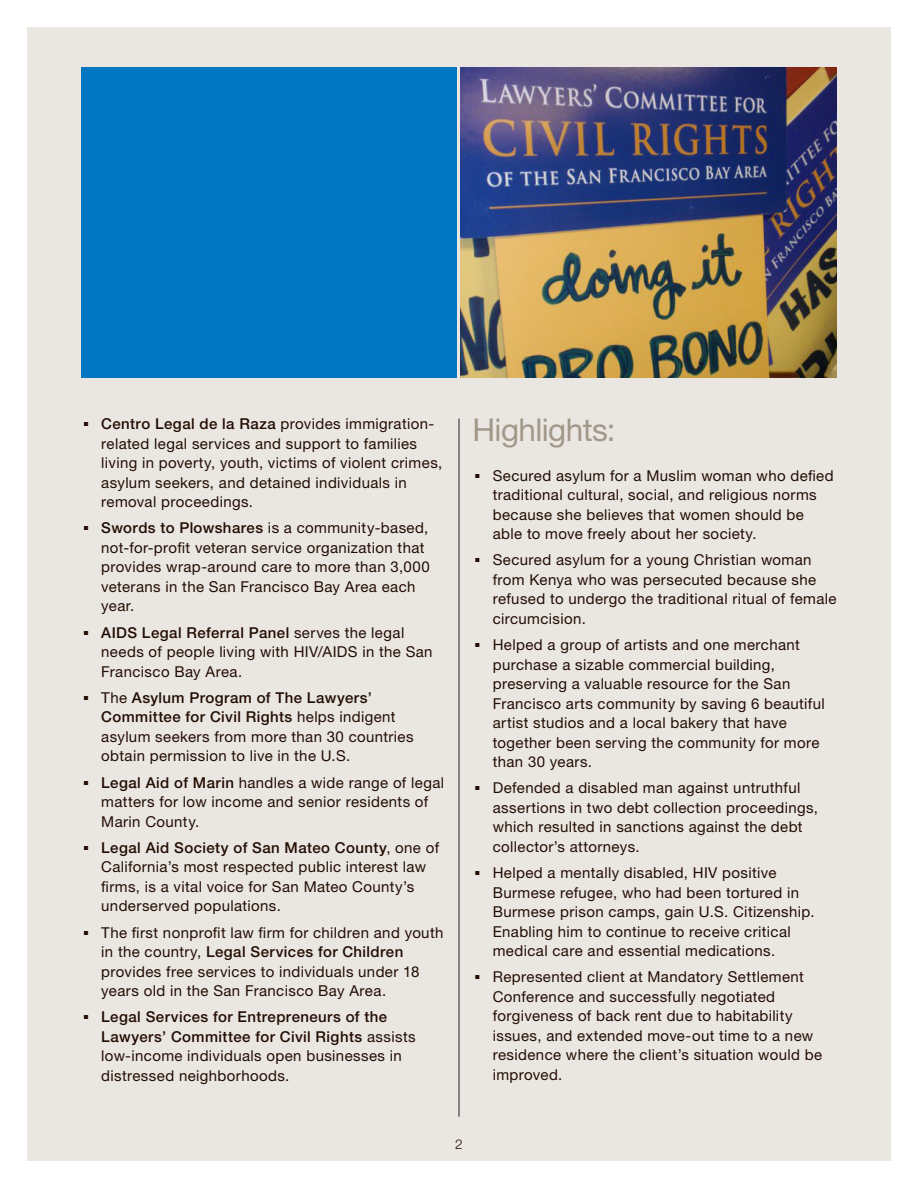
<style>
.page{position:relative;width:918px;height:1188px;background:#fff}
.page>*{position:absolute;margin:0;border:0;box-sizing:border-box;transform-origin:0 0}
.t1{font:36px "Helvetica Neue LT Std";color:#230d02}
.Section_Headers{font:31.5px "Helvetica Neue LT Std";letter-spacing:-.015em;color:#a1988a}
.t2{font:15px/19.5px "Helvetica Neue LT Std";letter-spacing:.025em;color:#230d02}
.t3{font:300 13.5px "Helvetica Neue LT Std";color:#230d02}
.s1{font-weight:500}
</style>
<div class="page">
<div style="left:27px;top:27px;width:864px;height:1134px;background:#eae7e3"></div>
<hr style="left:459px;top:418px;width:1px;height:699px;background:#231f20">
<img style="left:461px;top:68px;width:375px;height:310px">
<div style="left:81px;top:68px;width:376px;height:310px;background:#0077c0"></div>
<p class="t1" style="left:81px;top:392px;width:12px">.</p>
<p class="t2" style="left:101px;top:414px;width:343px"><span class="s1">Centro Legal de la Raza</span> provides immigration&shy;related legal services and support to families living in poverty, youth, victims of violent crimes, asylum seekers, and detained individuals in removal proceedings.</p>
<p class="t1" style="left:81px;top:496px;width:12px">.</p>
<p class="t2" style="left:101px;top:518px;width:330px"><span class="s1">Swords to Plowshares</span> is a community-based, not-for-profit veteran service organization that provides wrap-around care to more than 3,000 veterans in the San Francisco Bay Area each year.</p>
<p class="t1" style="left:81px;top:600px;width:12px">.</p>
<p class="t2" style="left:101px;top:622px;width:333px"><span class="s1">AIDS Legal Referral Panel</span> serves the legal needs of people living with HIV/AIDS in the San<br>Francisco Bay Area.</p>
<p class="t1" style="left:81px;top:666px;width:12px">.</p>
<p class="t2" style="left:101px;top:688px;width:314px">The <span class="s1">Asylum Program of The Lawyers’ Committee for Civil Rights</span> helps indigent asylum seekers from more than 30 countries obtain permission to live in the U.S.</p>
<p class="t1" style="left:81px;top:750px;width:12px">.</p>
<p class="t2" style="left:101px;top:772px;width:344px"><span class="s1">Legal Aid of Marin</span> handles a wide range of legal matters for low income and senior residents of<br>Marin County.</p>
<p class="t1" style="left:81px;top:816px;width:12px">.</p>
<p class="t2" style="left:101px;top:838px;width:339px"><span class="s1">Legal Aid Society of San Mateo County</span>, one of California’s most respected public interest law firms, is a vital voice for San Mateo County’s underserved populations.</p>
<p class="t1" style="left:81px;top:900px;width:12px">.</p>
<p class="t2" style="left:101px;top:922px;width:344px">The first nonprofit law firm for children and youth in the country, <span class="s1">Legal Services for Children </span>provides free services to individuals under 18 years old in the San Francisco Bay Area.</p>
<p class="t1" style="left:81px;top:985px;width:12px">.</p>
<p class="t2" style="left:101px;top:1007px;width:316px"><span class="s1">Legal Services for Entrepreneurs of the Lawyers’ Committee for Civil Rights</span> assists low-income individuals open businesses in distressed neighborhoods.</p>
<p class="Section_Headers" style="left:472px;top:411px;width:145px">Highlights:</p>
<p class="t1" style="left:472px;top:443px;width:12px">.</p>
<p class="t2" style="left:493px;top:465px;width:342px">Secured asylum for a Muslim woman who defied traditional cultural, social, and religious norms because she believes that women should be able to move freely about her society.</p>
<p class="t1" style="left:472px;top:528px;width:12px">.</p>
<p class="t2" style="left:493px;top:550px;width:345px">Secured asylum for a young Christian woman from Kenya who was persecuted because she refused to undergo the traditional ritual of female circumcision.</p>
<p class="t1" style="left:472px;top:613px;width:12px">.</p>
<p class="t2" style="left:493px;top:635px;width:333px">Helped a group of artists and one merchant purchase a sizable commercial building, preserving a valuable resource for the San Francisco arts community by saving 6 beautiful artist studios and a local bakery that have together been serving the community for more than 30 years.</p>
<p class="t1" style="left:472px;top:756px;width:12px">.</p>
<p class="t2" style="left:493px;top:778px;width:327px">Defended a disabled man against untruthful assertions in two debt collection proceedings, which resulted in sanctions against the debt collector’s attorneys.</p>
<p class="t1" style="left:472px;top:841px;width:12px">.</p>
<p class="t2" style="left:493px;top:863px;width:323px">Helped a mentally disabled, HIV positive Burmese refugee, who had been tortured in Burmese prison camps, gain U.S. Citizenship.<br>Enabling him to continue to receive critical medical care and essential medications.</p>
<p class="t1" style="left:472px;top:945px;width:12px">.</p>
<p class="t2" style="left:493px;top:967px;width:331px">Represented client at Mandatory Settlement Conference and successfully negotiated forgiveness of back rent due to habitability issues, and extended move-out time to a new residence where the client’s situation would be improved.</p>
<p class="t3" style="left:455px;top:1136px;width:9px">2</p>
</div>
